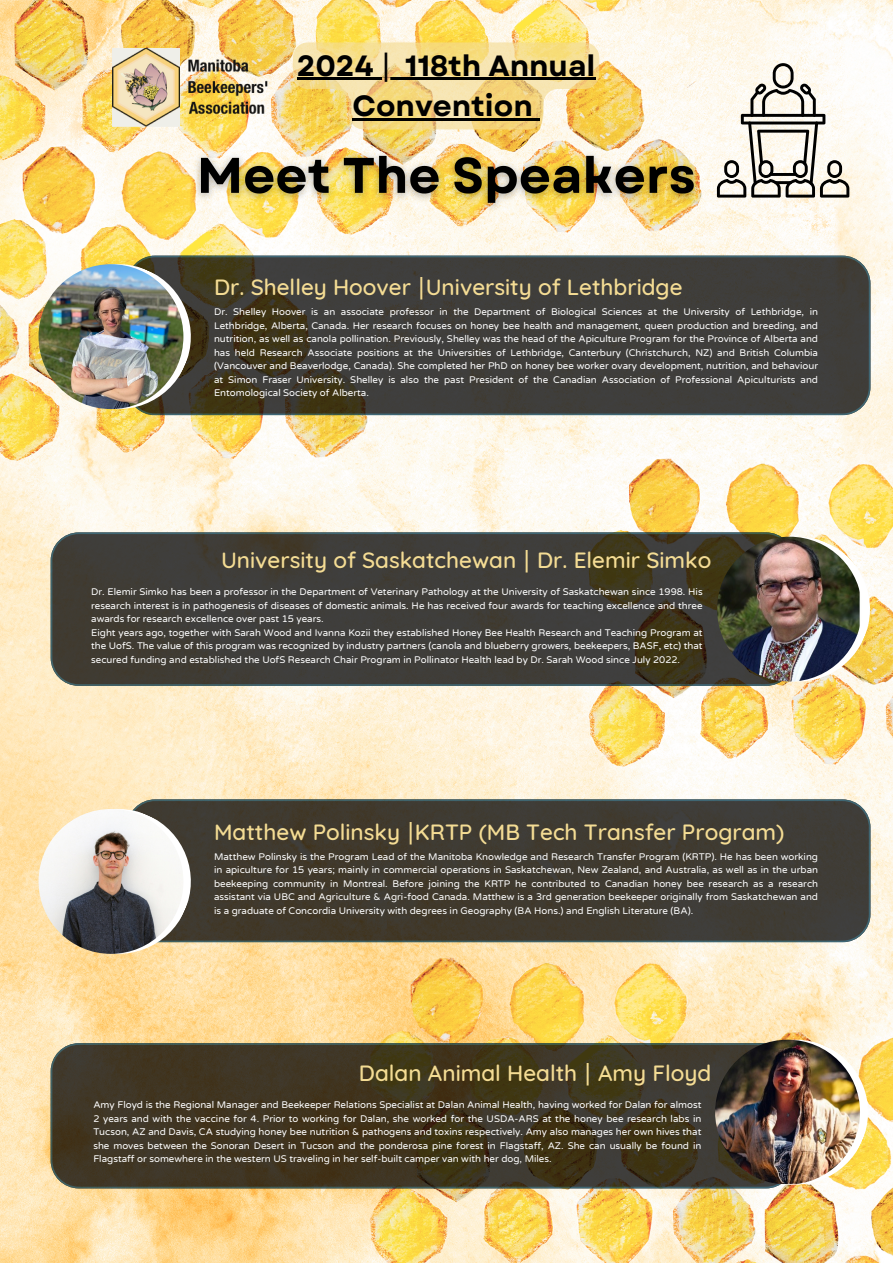
<style>
.page{position:relative;width:893px;height:1263px;background:#fff}
.page>*{position:absolute;margin:0;border:0;box-sizing:border-box;transform-origin:0 0}
.t1{font:700 29.25px/40.5px "Garet";color:#000;text-align:center}
.t2{font:500 22.5px "Quicksand";color:#f4dc94}
.t3{font:9.75px/13.5px "Varela Round";color:#fff;text-align:justify}
.s1{font-family:"Free Sans";font-weight:400}
</style>
<div class="page">
<img style="left:0;top:0;width:893px;height:1263px">
<svg style="left:717px;top:63px;width:132px;height:135px"></svg>
<img style="left:89px;top:48px;width:205px;height:83px">
<img style="left:188px;top:140px;width:518px;height:77px">
<svg style="left:293px;top:42px;width:306px;height:87px;background:#e8ce84"></svg>
<svg style="left:51px;top:1043px;width:662px;height:145px;background:#3f3622"></svg>
<svg style="left:713px;top:1030px;width:165px;height:164px"></svg>
<img style="left:715px;top:1040px;width:145px;height:144px;border-radius:50%">
<svg style="left:201px;top:799px;width:669px;height:143px;background:#403c33"></svg>
<svg style="left:36px;top:799px;width:165px;height:165px;background:#bdab88"></svg>
<img style="left:39px;top:809px;width:144px;height:145px;border-radius:50%">
<svg style="left:51px;top:532px;width:664px;height:154px;background:#3f3d37"></svg>
<svg style="left:715px;top:527px;width:165px;height:164px"></svg>
<img style="left:717px;top:537px;width:145px;height:144px;border-radius:50%">
<svg style="left:201px;top:256px;width:669px;height:159px;background:#3f3d38"></svg>
<img style="left:36px;top:254px;width:165px;height:165px">
<img style="left:39px;top:264px;width:144px;height:145px;border-radius:50%">
<h2 class="t1" style="left:297px;top:45px;width:300px">2024 <span class="s1">⎮</span> 118th Annual<br>Convention</h2>
<p class="t2" style="left:214px;top:273px;width:470px">Dr. Shelley Hoover <span class="s1">⎮</span>University of Lethbridge</p>
<h3 class="t3" style="left:214px;top:305px;width:605px">Dr. Shelley Hoover is an associate professor in the Department of Biological Sciences at the University of Lethbridge, in Lethbridge, Alberta, Canada. Her research focuses on honey bee health and management, queen production and breeding, and nutrition, as well as canola pollination. Previously, Shelley was the head of the Apiculture Program for the Province of Alberta and has held Research Associate positions at the Universities of Lethbridge, Canterbury (Christchurch, NZ) and British Columbia (Vancouver and Beaverlodge, Canada). She completed her PhD on honey bee worker ovary development, nutrition, and behaviour at Simon Fraser University. Shelley is also the past President of the Canadian Association of Professional Apiculturists and Entomological Society of Alberta.</h3>
<p class="t2" style="left:221px;top:546px;width:492px">University of Saskatchewan <span class="s1">⎮</span> Dr. Elemir Simko</p>
<p class="t3" style="left:91px;top:585px;width:613px">Dr. Elemir Simko has been a professor in the Department of Veterinary Pathology at the University of Saskatchewan since 1998. His research interest is in pathogenesis of diseases of domestic animals. He has received four awards for teaching excellence and three awards for research excellence over past 15 years.</p>
<h3 class="t3" style="left:91px;top:626px;width:613px">Eight years ago, together with Sarah Wood and Ivanna Kozii they established Honey Bee Health Research and Teaching Program at the UofS. The value of this program was recognized by industry partners (canola and blueberry growers, beekeepers, BASF, etc) that secured funding and established the UofS Research Chair Program in Pollinator Health lead by Dr. Sarah Wood since July 2022.</h3>
<p class="t2" style="left:214px;top:817px;width:572px">Matthew Polinsky <span class="s1">⎮</span>KRTP (MB Tech Transfer Program)</p>
<h3 class="t3" style="left:214px;top:850px;width:605px">Matthew Polinsky is the Program Lead of the Manitoba Knowledge and Research Transfer Program (KRTP). He has been working in apiculture for 15 years; mainly in commercial operations in Saskatchewan, New Zealand, and Australia, as well as in the urban beekeeping community in Montreal. Before joining the KRTP he contributed to Canadian honey bee research as a research assistant via UBC and Agriculture &amp; Agri-food Canada. Matthew is a 3rd generation beekeeper originally from Saskatchewan and is a graduate of Concordia University with degrees in Geography (BA Hons.) and English Literature (BA).</h3>
<h3 class="t2" style="left:359px;top:1059px;width:354px">Dalan Animal Health <span class="s1">⎮</span> Amy Floyd</h3>
<p class="t3" style="left:93px;top:1098px;width:609px">Amy Floyd is the Regional Manager and Beekeeper Relations Specialist at Dalan Animal Health, having worked for Dalan for almost 2 years and with the vaccine for 4. Prior to working for Dalan, she worked for the USDA-ARS at the honey bee research labs in Tucson, AZ and Davis, CA studying honey bee nutrition &amp; pathogens and toxins respectively. Amy also manages her own hives that she moves between the Sonoran Desert in Tucson and the ponderosa pine forest in Flagstaff, AZ. She can usually be found in Flagstaff or somewhere in the western US traveling in her self-built camper van with her dog, Miles.</p>
</div>
